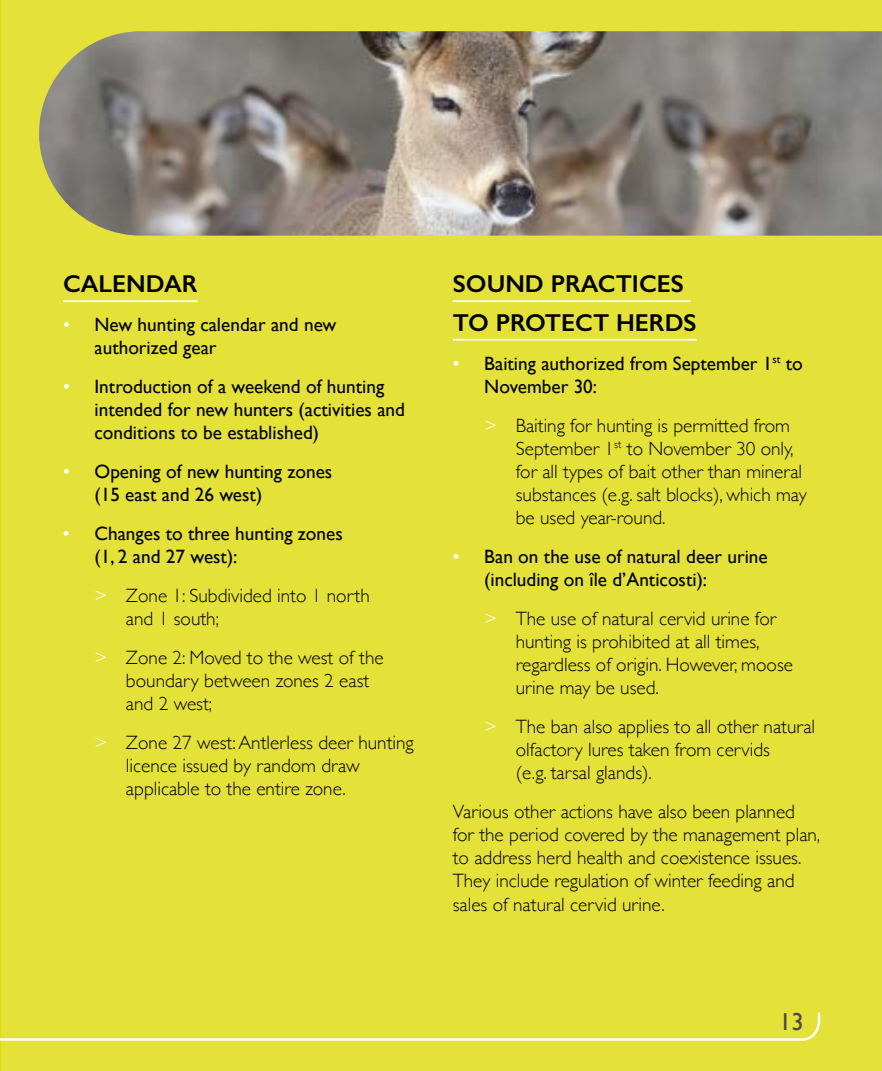
<style>
.page{position:relative;width:882px;height:1071px;background:#e4e139}
.page>*{position:absolute;margin:0;border:0;box-sizing:border-box;transform-origin:0 0}
.t1{font:600 24.5px/38.5px "Gill Sans";color:#000}
.t2{font:24.5px "Gill Sans";color:#4a4a49}
.t3{font:300 19.25px/23.1px "Gill Sans";color:#000}
.t4{font:19.25px/23.1px "Gill Sans";color:#000}
.s1{color:#fff}
</style>
<div class="page">
<svg style="left:0;top:1010px;width:821px;height:32px;background:#e6e348"></svg>
<hr style="left:63px;top:300px;width:135px;height:2px;background:#fff">
<img style="left:39px;top:31px;width:843px;height:205px">
<hr style="left:453px;top:300px;width:238px;height:2px;background:#fff">
<hr style="left:453px;top:339px;width:244px;height:2px;background:#fff">
<p class="t1" style="left:63px;top:265px;width:136px">CALENDAR</p>
<p class="t4" style="left:94px;top:313px;width:243px;text-indent:-31px"><span class="s1">•</span> New hunting calendar and new authorized gear</p>
<p class="t4" style="left:94px;top:375px;width:312px;text-indent:-31px"><span class="s1">•</span> Introduction of a weekend of hunting intended for new hunters (activities and conditions to be established)</p>
<p class="t4" style="left:94px;top:460px;width:239px;text-indent:-31px"><span class="s1">•</span> Opening of new hunting zones (15 east and 26 west)</p>
<p class="t4" style="left:94px;top:522px;width:250px;text-indent:-31px"><span class="s1">•</span> Changes to three hunting zones (1, 2 and 27 west):</p>
<p class="t3" style="left:126px;top:583px;width:245px;text-indent:-31px"><span class="s1">&gt;</span> Zone 1: Subdivided into 1 north and 1 south;</p>
<p class="t3" style="left:126px;top:645px;width:259px;text-indent:-31px"><span class="s1">&gt;</span> Zone 2: Moved to the west of the boundary between zones 2 east and 2 west;</p>
<p class="t3" style="left:126px;top:730px;width:289px;text-indent:-31px"><span class="s1">&gt;</span> Zone 27 west: Antlerless deer hunting licence issued by random draw applicable to the entire zone.</p>
<p class="t1" style="left:453px;top:265px;width:245px">SOUND PRACTICES<br>TO PROTECT HERDS</p>
<p class="t4" style="left:484px;top:352px;width:320px;text-indent:-32px"><span class="s1">•</span> Baiting authorized from September 1<sup>st</sup> to<br>November 30:</p>
<p class="t3" style="left:516px;top:413px;width:293px;text-indent:-31px"><span class="s1">&gt;</span> Baiting for hunting is permitted from September 1<sup>st</sup> to November 30 only, for all types of bait other than mineral substances (e.g. salt blocks), which may be used year-round.</p>
<p class="t4" style="left:484px;top:545px;width:285px;text-indent:-31px"><span class="s1">•</span> Ban on the use of natural deer urine (including on île d’Anticosti):</p>
<p class="t3" style="left:516px;top:606px;width:279px;text-indent:-31px"><span class="s1">&gt;</span> The use of natural cervid urine for hunting is prohibited at all times, regardless of origin. However, moose urine may be used.</p>
<p class="t3" style="left:516px;top:714px;width:301px;text-indent:-31px"><span class="s1">&gt;</span> The ban also applies to all other natural olfactory lures taken from cervids<br>(e.g. tarsal glands).</p>
<p class="t3" style="left:453px;top:799px;width:369px">Various other actions have also been planned for the period covered by the management plan, to address herd health and coexistence issues.<br>They include regulation of winter feeding and sales of natural cervid urine.</p>
<p class="t2" style="left:779px;top:1007px;width:26px">13</p>
</div>
